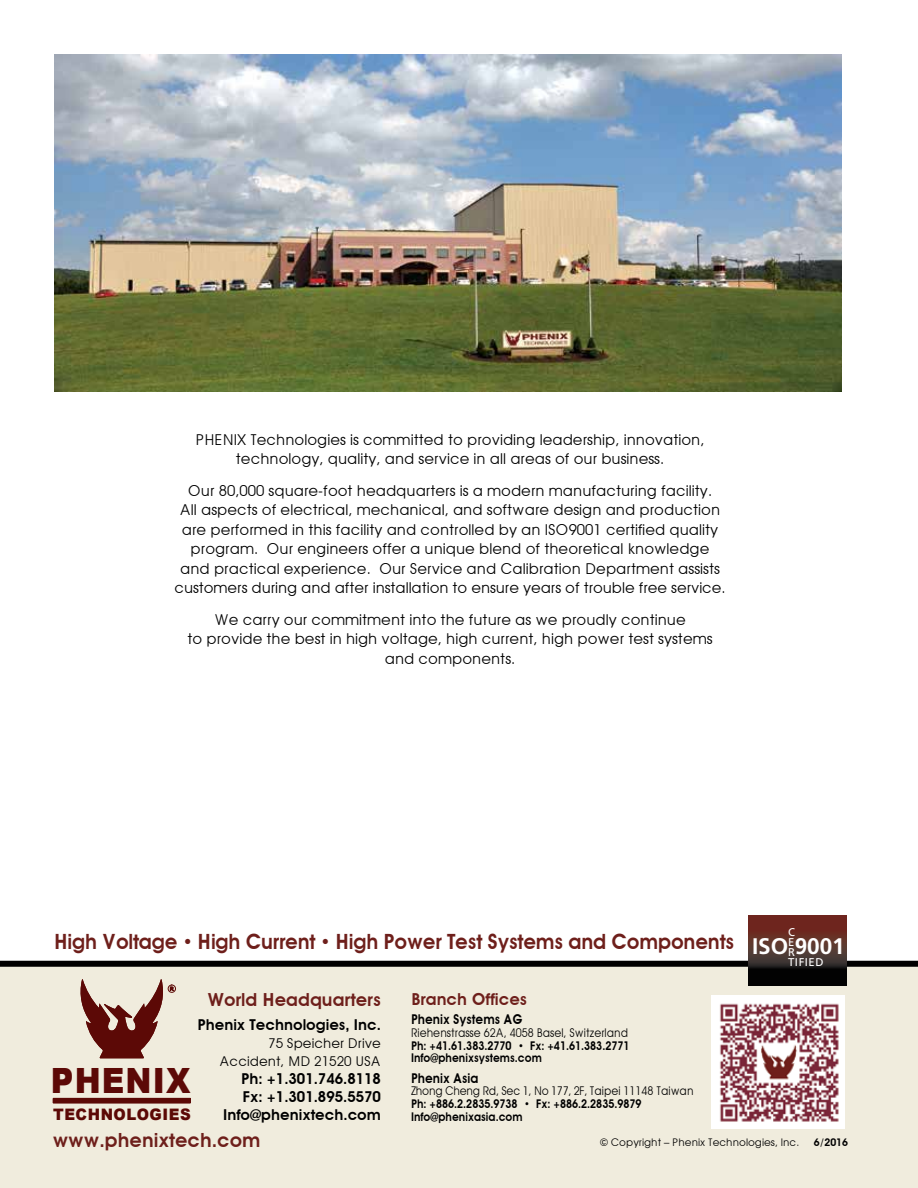
<style>
.page{position:relative;width:918px;height:1188px;background:#fff}
.page>*{position:absolute;margin:0;border:0;box-sizing:border-box;transform-origin:0 0}
.t1{font:900 34.8px "Arial";letter-spacing:.035em;color:#5c0906;scale:.9 1}
.t2{font:700 22.5px "Frutiger";color:#fff}
.t3{font:600 21px "Avant Garde";letter-spacing:-.01em;color:#6e1f1b;scale:.95 1}
.t4{font:600 19.5px "Avant Garde";color:#6e1f1b}
.t5{font:600 18px "Avant Garde";color:#6e1f1b}
.t6{font:600 16.5px "Avant Garde";color:#6e1f1b}
.t7{font:900 15.75px "Arial";letter-spacing:.035em;color:#5c0906;scale:.94 1}
.t8{font:15px/19.5px "Avant Garde";color:#000;text-align:center}
.t9{font:600 15px/18px "Avant Garde";color:#000;text-align:right}
.t10{font:13.5px/18px "Avant Garde";color:#000;text-align:right}
.t11{font:600 13.5px "Avant Garde";color:#000;scale:.9 1}
.t12{font:600 12px/12.8px "Avant Garde";color:#000;scale:.9 1}
.t13{font:12px "Avant Garde";letter-spacing:-.025em;color:#000;scale:.9 1}
.t14{font:12px "Avant Garde";color:#000;scale:.9 1}
.t15{font:11.25px/10.2px "Frutiger";letter-spacing:.05em;color:#fff}
.t16{font:10.5px "Avant Garde";color:#000}
.t17{font:600 10.5px "Avant Garde";color:#000}
</style>
<div class="page">
<div style="left:0;top:962px;width:918px;height:226px;background:#f0ecdd"></div>
<div style="left:0;top:961px;width:918px;height:6px;background:#000"></div>
<div style="left:168px;top:985px;width:8px;height:8px;border:1px solid #5c0906;border-radius:50%"></div>
<svg style="left:80px;top:979px;width:94px;height:79px"></svg>
<div style="left:53px;top:1098px;width:137px;height:5px;background:#5c0906"></div>
<svg style="left:749px;top:916px;width:97px;height:70px;background:#43241e"></svg>
<div style="left:712px;top:995px;width:133px;height:134px;background:#fff"></div>
<img style="left:55px;top:54px;width:787px;height:337px">
<img style="left:720px;top:1003px;width:119px;height:119px">
<p class="t8" style="left:196px;top:430px;width:511px">PHENIX Technologies is committed to providing leadership, innovation, technology, quality, and service in all areas of our business.</p>
<p class="t8" style="left:174px;top:481px;width:553px">Our 80,000 square-foot headquarters is a modern manufacturing facility.<br>All aspects of electrical, mechanical, and software design and production are performed in this facility and controlled by an ISO9001 certified quality program. Our engineers offer a unique blend of theoretical knowledge and practical experience. Our Service and Calibration Department assists customers during and after installation to ensure years of trouble free service.</p>
<p class="t8" style="left:187px;top:610px;width:527px">We carry our commitment into the future as we proudly continue<br>to provide the best in high voltage, high current, high power test systems and components.</p>
<h3 class="t3" style="left:54px;top:929px;width:717px">High Voltage • High Current • High Power Test Systems and Components</h3>
<p class="t5" style="left:208px;top:988px;width:175px">World Headquarters</p>
<p class="t9" style="left:197px;top:1015px;width:185px">Phenix Technologies, Inc.</p>
<p class="t10" style="left:220px;top:1034px;width:163px">75 Speicher Drive<br>Accident, MD 21520 USA</p>
<p class="t9" style="left:223px;top:1069px;width:159px">Ph: +1.301.746.8118<br>Fx: +1.301.895.5570<br>Info@phenixtech.com</p>
<h1 class="t1" style="left:51px;top:1061px;width:157px">PHENIX</h1>
<p class="t7" style="left:53px;top:1106px;width:148px">TECHNOLOGIES</p>
<p class="t6" style="left:411px;top:990px;width:118px">Branch Offices</p>
<p class="t11" style="left:411px;top:1011px;width:126px">Phenix Systems AG</p>
<p class="t14" style="left:411px;top:1025px;width:243px">Riehenstrasse 62A, 4058 Basel, Switzerland</p>
<p class="t12" style="left:411px;top:1039px;width:244px">Ph: +41.61.383.2770 • Fx: +41.61.383.2771<br>Info@phenixsystems.com</p>
<p class="t11" style="left:411px;top:1070px;width:77px">Phenix Asia</p>
<p class="t13" style="left:411px;top:1084px;width:316px">Zhong Cheng Rd, Sec 1, No 177, 2F, Taipei 11148 Taiwan</p>
<p class="t12" style="left:411px;top:1097px;width:258px">Ph: +886.2.2835.9738 • Fx: +886.2.2835.9879<br>Info@phenixasia.com</p>
<p class="t15" style="left:788px;top:927px;width:37px">C<br>E<br>R<br>TIFIED</p>
<h2 class="t2" style="left:752px;top:933px;width:94px">ISO 9001</h2>
<h3 class="t4" style="left:53px;top:1128px;width:209px">www.phenixtech.com</h3>
<p class="t16" style="left:600px;top:1136px;width:201px">© Copyright – Phenix Technologies, Inc.</p>
<p class="t17" style="left:814px;top:1136px;width:36px">6/2016</p>
</div>
